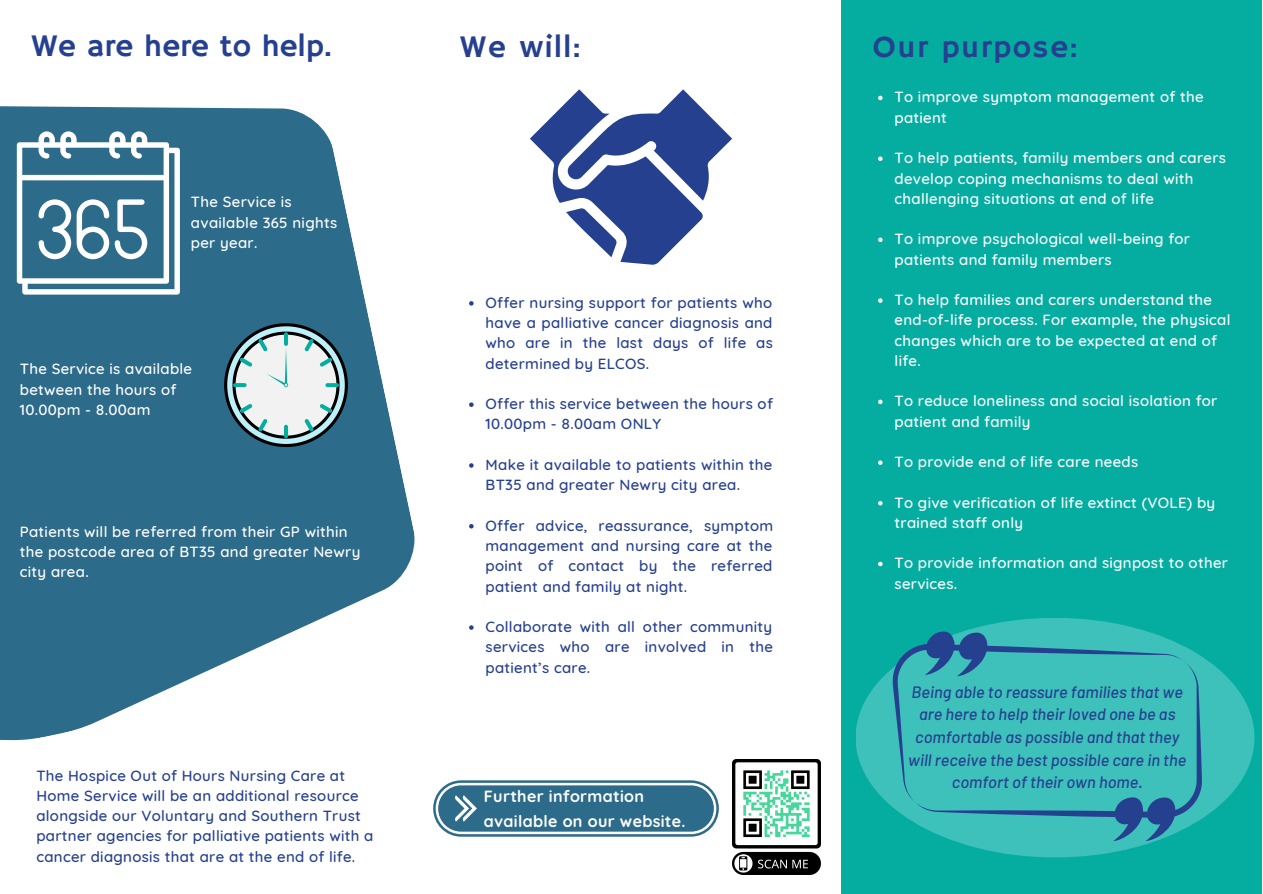
<style>
.page{position:relative;width:1263px;height:894px;background:#fff}
.page>*{position:absolute;margin:0;border:0;box-sizing:border-box;transform-origin:0 0}
.t1{font:31.35px "Hammersmith One";letter-spacing:.05em;color:#264090}
.t2{font:31.35px "Hammersmith One";color:#264090}
.t3{font:italic 500 16.5px/22.5px "Barlow";color:#264090;text-align:center}
.t4{font:700 16.2px/24.2px "Quicksand";letter-spacing:.02em;color:#fff}
.t5{font:500 15px/20.2px "Quicksand";letter-spacing:.02em;color:#fff}
.t6{font:500 15px/20.2px "Quicksand";letter-spacing:.02em;color:#264090;text-align:justify}
</style>
<div class="page">
<div style="left:841px;top:0;width:421px;height:893px;background:#05ada1"></div>
<svg style="left:0;top:106px;width:415px;height:634px;fill:#2d6b8a"></svg>
<div style="left:855px;top:617px;width:399px;height:240px;background:#3ec1bb;border-radius:50%"></div>
<svg style="left:433px;top:780px;width:286px;height:56px;background:#4e829c"></svg>
<svg style="left:893px;top:647px;width:22px;height:154px"></svg>
<svg style="left:915px;top:631px;width:287px;height:209px"></svg>
<svg style="left:530px;top:89px;width:202px;height:176px"></svg>
<svg style="left:17px;top:131px;width:163px;height:163px"></svg>
<svg style="left:224px;top:323px;width:124px;height:124px"></svg>
<img style="left:733px;top:759px;width:87px;height:114px">
<svg style="left:469px;top:301px;width:5px;height:4px"></svg>
<svg style="left:469px;top:402px;width:5px;height:5px"></svg>
<svg style="left:469px;top:463px;width:5px;height:4px"></svg>
<svg style="left:469px;top:524px;width:5px;height:4px"></svg>
<svg style="left:469px;top:625px;width:5px;height:4px"></svg>
<svg style="left:878px;top:96px;width:5px;height:4px"></svg>
<svg style="left:878px;top:156px;width:5px;height:5px"></svg>
<svg style="left:878px;top:237px;width:5px;height:5px"></svg>
<svg style="left:878px;top:298px;width:5px;height:5px"></svg>
<svg style="left:878px;top:399px;width:5px;height:5px"></svg>
<svg style="left:878px;top:460px;width:5px;height:5px"></svg>
<svg style="left:878px;top:501px;width:5px;height:4px"></svg>
<svg style="left:878px;top:561px;width:5px;height:5px"></svg>
<p class="t2" style="left:32px;top:28px;width:302px">We are here to help.</p>
<p class="t1" style="left:460px;top:28px;width:122px">We will:</p>
<p class="t5" style="left:191px;top:192px;width:148px">The Service is available 365 nights</p>
<p class="t5" style="left:191px;top:232px;width:68px">per year.</p>
<p class="t5" style="left:20px;top:358px;width:174px">The Service is available between the hours of<br>10.00pm - 8.00am</p>
<p class="t5" style="left:20px;top:520px;width:342px">Patients will be referred from their GP within the postcode area of BT35 and greater Newry city area.</p>
<p class="t6" style="left:36px;top:764px;width:339px;text-align:left">The Hospice Out of Hours Nursing Care at Home Service will be an additional resource alongside our Voluntary and Southern Trust partner agencies for palliative patients with a cancer diagnosis that are at the end of life.</p>
<p class="t6" style="left:486px;top:292px;width:289px">Offer nursing support for patients who have a palliative cancer diagnosis and who are in the last days of life as determined by ELCOS.</p>
<p class="t6" style="left:486px;top:393px;width:289px">Offer this service between the hours of<br>10.00pm - 8.00am ONLY</p>
<p class="t6" style="left:486px;top:454px;width:288px">Make it available to patients within the<br>BT35 and greater Newry city area.</p>
<p class="t6" style="left:486px;top:515px;width:289px">Offer advice, reassurance, symptom management and nursing care at the point of contact by the referred patient and family at night.</p>
<p class="t6" style="left:486px;top:616px;width:289px">Collaborate with all other community services who are involved in the patient’s care.</p>
<p class="t4" style="left:484px;top:784px;width:203px">Further information available on our website.</p>
<p class="t1" style="left:872px;top:28px;width:207px">Our purpose:</p>
<p class="t5" style="left:894px;top:87px;width:310px">To improve symptom management of the patient</p>
<p class="t5" style="left:894px;top:147px;width:333px">To help patients, family members and carers develop coping mechanisms to deal with challenging situations at end of life</p>
<p class="t5" style="left:894px;top:228px;width:297px">To improve psychological well-being for patients and family members</p>
<p class="t5" style="left:894px;top:289px;width:337px">To help families and carers understand the end-of-life process. For example, the physical changes which are to be expected at end of life.</p>
<p class="t5" style="left:894px;top:390px;width:324px">To reduce loneliness and social isolation for patient and family</p>
<p class="t5" style="left:894px;top:451px;width:245px">To provide end of life care needs</p>
<p class="t5" style="left:894px;top:492px;width:322px">To give verification of life extinct (VOLE) by trained staff only</p>
<p class="t5" style="left:894px;top:552px;width:335px">To provide information and signpost to other services.</p>
<p class="t3" style="left:908px;top:680px;width:280px">Being able to reassure families that we are here to help their loved one be as comfortable as possible and that they will receive the best possible care in the comfort of their own home.</p>
</div>
